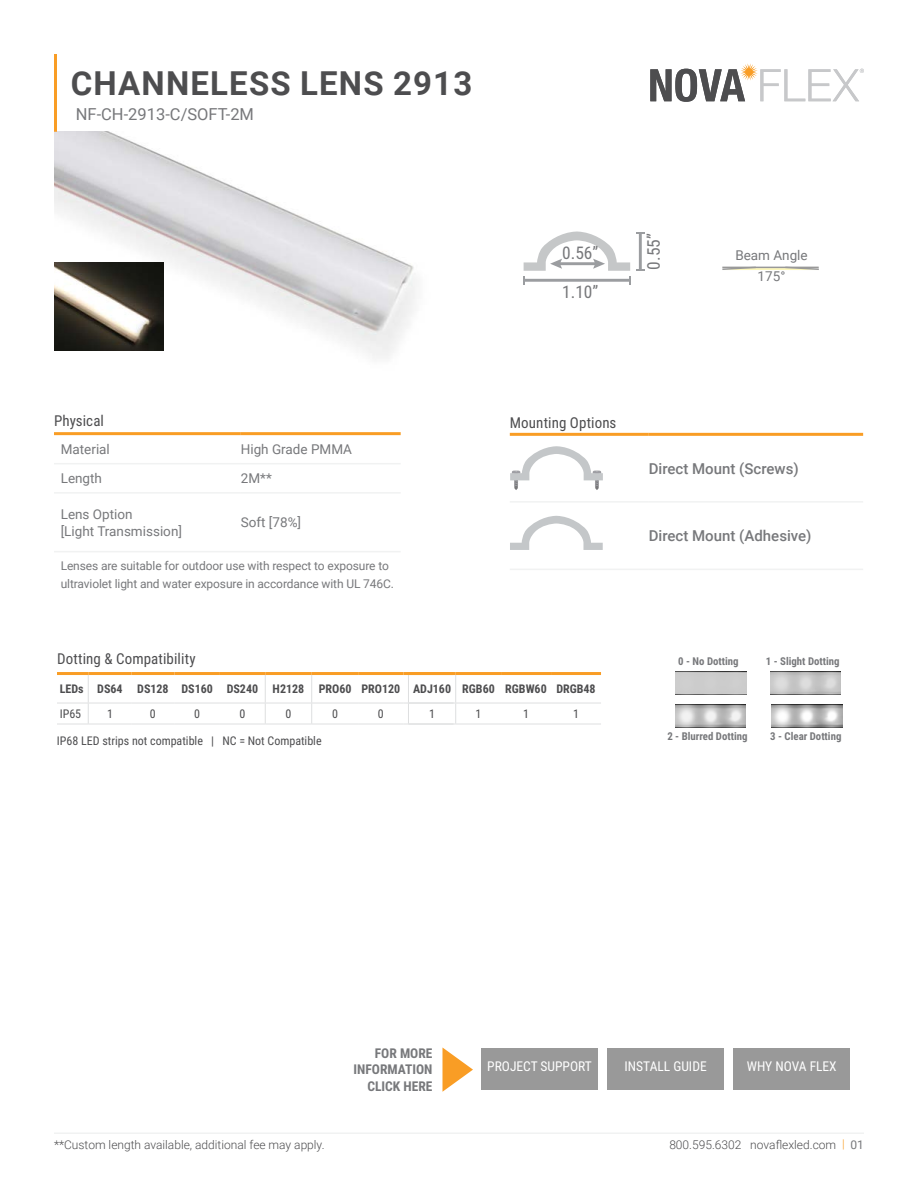
<style>
.page{position:relative;width:918px;height:1188px;background:#fff}
.page>*{position:absolute;margin:0;border:0;box-sizing:border-box;transform-origin:0 0}
.t1{font:700 33px "Roboto";letter-spacing:.035em;color:#4d4d4f}
.t2{font:17.4px "Roboto Condensed";color:#77787b}
.t3{font:16.5px "Roboto";color:#77787b}
.t4{font:15px "Roboto Condensed";letter-spacing:.01em;color:#4d4d4f}
.t5{font:500 15px "Roboto";color:#77787b}
.t6{font:13.5px/16.5px "Roboto";color:#77787b}
.t7{font:13.5px "Roboto Condensed";color:#fff}
.t8{font:700 13.5px/16.5px "Roboto Condensed";color:#77787b;text-align:right}
.t9{font:12px/18px "Roboto";letter-spacing:-.01em;color:#77787b}
.t10{font:300 12px "Roboto";color:#4d4d4f}
.t11{font:700 12px "Roboto Condensed";color:#4d4d4f}
.t12{font:12px "Roboto Condensed";color:#4d4d4f}
.t13{font:700 10.8px "Roboto Condensed";color:#77787b}
.s1{color:#f99d25}
.s2{font-weight:400;color:#77787b}
</style>
<div class="page">
<hr style="left:54px;top:1132px;width:810px;height:2px;background:#f1f2f2">
<svg style="left:524px;top:232px;width:106px;height:53px"></svg>
<hr style="left:639px;top:233px;width:3px;height:37px;background:#9b9da0">
<svg style="left:636px;top:232px;width:9px;height:2px"></svg>
<svg style="left:636px;top:269px;width:9px;height:2px"></svg>
<img style="left:54px;top:132px;width:361px;height:226px">
<svg style="left:650px;top:63px;width:214px;height:39px"></svg>
<hr style="left:54px;top:54px;width:3px;height:78px;background:#f99d25">
<hr style="left:510px;top:433px;width:139px;height:3px;background:#f99d25">
<hr style="left:649px;top:433px;width:214px;height:3px;background:#f99d25">
<hr style="left:510px;top:501px;width:139px;height:2px;background:#f1f2f2">
<hr style="left:649px;top:501px;width:214px;height:2px;background:#f1f2f2">
<hr style="left:510px;top:569px;width:139px;height:1px;background:#f1f2f2">
<hr style="left:649px;top:569px;width:214px;height:1px;background:#f1f2f2">
<svg style="left:510px;top:446px;width:93px;height:44px"></svg>
<svg style="left:722px;top:266px;width:97px;height:4px"></svg>
<svg style="left:510px;top:516px;width:93px;height:34px"></svg>
<img style="left:54px;top:263px;width:110px;height:88px">
<hr style="left:54px;top:463px;width:187px;height:1px;background:#f1f2f2">
<hr style="left:54px;top:492px;width:187px;height:2px;background:#f1f2f2">
<hr style="left:54px;top:551px;width:187px;height:1px;background:#f1f2f2">
<hr style="left:241px;top:463px;width:160px;height:1px;background:#f1f2f2">
<hr style="left:241px;top:492px;width:160px;height:2px;background:#f1f2f2">
<hr style="left:241px;top:551px;width:160px;height:1px;background:#f1f2f2">
<hr style="left:54px;top:432px;width:187px;height:3px;background:#f99d25">
<hr style="left:241px;top:432px;width:160px;height:3px;background:#f99d25">
<hr style="left:57px;top:703px;width:31px;height:1px;background:#dedfe0">
<hr style="left:88px;top:703px;width:43px;height:1px;background:#dedfe0">
<hr style="left:131px;top:703px;width:44px;height:1px;background:#dedfe0">
<hr style="left:175px;top:703px;width:45px;height:1px;background:#dedfe0">
<hr style="left:220px;top:703px;width:45px;height:1px;background:#dedfe0">
<hr style="left:265px;top:703px;width:47px;height:1px;background:#dedfe0">
<hr style="left:312px;top:703px;width:46px;height:1px;background:#dedfe0">
<hr style="left:358px;top:703px;width:46px;height:1px;background:#dedfe0">
<hr style="left:404px;top:703px;width:49px;height:1px;background:#dedfe0">
<hr style="left:408px;top:703px;width:48px;height:1px;background:#dedfe0">
<hr style="left:501px;top:703px;width:50px;height:1px;background:#dedfe0">
<hr style="left:551px;top:703px;width:50px;height:1px;background:#dedfe0">
<hr style="left:57px;top:724px;width:31px;height:1px;background:#dedfe0">
<hr style="left:265px;top:724px;width:47px;height:1px;background:#dedfe0">
<hr style="left:408px;top:724px;width:48px;height:1px;background:#dedfe0">
<hr style="left:501px;top:724px;width:50px;height:1px;background:#dedfe0">
<hr style="left:551px;top:724px;width:50px;height:1px;background:#dedfe0">
<svg style="left:88px;top:675px;width:1px;height:49px"></svg>
<svg style="left:265px;top:675px;width:1px;height:49px"></svg>
<hr style="left:88px;top:724px;width:43px;height:1px;background:#dedfe0">
<hr style="left:131px;top:724px;width:44px;height:1px;background:#dedfe0">
<hr style="left:175px;top:724px;width:45px;height:1px;background:#dedfe0">
<hr style="left:220px;top:724px;width:45px;height:1px;background:#dedfe0">
<hr style="left:404px;top:724px;width:49px;height:1px;background:#dedfe0">
<svg style="left:311px;top:675px;width:1px;height:49px"></svg>
<svg style="left:408px;top:675px;width:1px;height:49px"></svg>
<hr style="left:312px;top:724px;width:46px;height:1px;background:#dedfe0">
<hr style="left:358px;top:724px;width:46px;height:1px;background:#dedfe0">
<hr style="left:456px;top:703px;width:45px;height:1px;background:#dedfe0">
<svg style="left:455px;top:675px;width:1px;height:49px"></svg>
<hr style="left:456px;top:724px;width:45px;height:1px;background:#dedfe0">
<hr style="left:57px;top:672px;width:31px;height:3px;background:#f99d25">
<hr style="left:88px;top:672px;width:43px;height:3px;background:#f99d25">
<hr style="left:131px;top:672px;width:44px;height:3px;background:#f99d25">
<hr style="left:175px;top:672px;width:45px;height:3px;background:#f99d25">
<hr style="left:220px;top:672px;width:45px;height:3px;background:#f99d25">
<hr style="left:265px;top:672px;width:47px;height:3px;background:#f99d25">
<hr style="left:312px;top:672px;width:46px;height:3px;background:#f99d25">
<hr style="left:358px;top:672px;width:46px;height:3px;background:#f99d25">
<hr style="left:404px;top:672px;width:49px;height:3px;background:#f99d25">
<hr style="left:408px;top:672px;width:48px;height:3px;background:#f99d25">
<hr style="left:456px;top:672px;width:45px;height:3px;background:#f99d25">
<hr style="left:501px;top:672px;width:50px;height:3px;background:#f99d25">
<hr style="left:551px;top:672px;width:50px;height:3px;background:#f99d25">
<img style="left:675px;top:671px;width:71px;height:24px">
<img style="left:770px;top:671px;width:71px;height:24px">
<img style="left:675px;top:704px;width:71px;height:24px">
<img style="left:772px;top:704px;width:70px;height:24px">
<div style="left:481px;top:1048px;width:117px;height:42px;background:#999"></div>
<div style="left:607px;top:1048px;width:117px;height:42px;background:#999"></div>
<div style="left:733px;top:1048px;width:117px;height:42px;background:#999"></div>
<svg style="left:442px;top:1047px;width:31px;height:45px"></svg>
<h1 class="t1" style="left:71px;top:64px;width:403px">CHANNELESS LENS 2913</h1>
<h3 class="t3" style="left:76px;top:107px;width:180px">NF-CH-2913-C/SOFT-2M</h3>
<h2 class="t2" style="left:562px;top:242px;width:38px">0.56”</h2>
<h2 class="t2" style="left:562px;top:282px;width:38px">1.10”</h2>
<h2 class="t2" style="left:644px;top:270px;width:38px;rotate:-90deg">0.55”</h2>
<p class="t6" style="left:735px;top:248px;width:74px">Beam Angle</p>
<p class="t6" style="left:758px;top:269px;width:29px">175°</p>
<p class="t4" style="left:54px;top:415px;width:52px">Physical</p>
<p class="t6" style="left:61px;top:441px;width:51px">Material</p>
<p class="t6" style="left:241px;top:441px;width:113px">High Grade PMMA</p>
<p class="t6" style="left:61px;top:471px;width:43px">Length</p>
<p class="t6" style="left:241px;top:471px;width:33px">2M**</p>
<p class="t6" style="left:61px;top:507px;width:123px">Lens Option<br>[Light Transmission]</p>
<p class="t6" style="left:241px;top:515px;width:62px">Soft [78%]</p>
<p class="t9" style="left:61px;top:557px;width:335px">Lenses are suitable for outdoor use with respect to exposure to ultraviolet light and water exposure in accordance with UL 746C.</p>
<p class="t4" style="left:510px;top:417px;width:108px">Mounting Options</p>
<p class="t4" style="left:57px;top:653px;width:140px">Dotting &amp; Compatibility</p>
<p class="t11" style="left:60px;top:684px;width:537px">LEDs DS64 DS128 DS160 DS240 H2128 PRO60 PRO120 ADJ160 RGB60 RGBW60 DRGB48</p>
<p class="t12" style="left:60px;top:709px;width:23px">IP65</p>
<p class="t12" style="left:107px;top:709px;width:7px">1</p>
<p class="t12" style="left:150px;top:709px;width:7px">0</p>
<p class="t12" style="left:194px;top:709px;width:7px">0</p>
<p class="t12" style="left:239px;top:709px;width:7px">0</p>
<p class="t12" style="left:286px;top:709px;width:7px">0</p>
<p class="t12" style="left:332px;top:709px;width:7px">0</p>
<p class="t12" style="left:378px;top:709px;width:7px">0</p>
<p class="t12" style="left:429px;top:709px;width:7px">1</p>
<p class="t12" style="left:476px;top:709px;width:7px">1</p>
<p class="t12" style="left:523px;top:709px;width:7px">1</p>
<p class="t12" style="left:573px;top:709px;width:7px">1</p>
<p class="t12" style="left:57px;top:736px;width:266px">IP68 LED strips not compatible | NC = Not Compatible</p>
<p class="t5" style="left:649px;top:462px;width:151px">Direct Mount (Screws)</p>
<p class="t5" style="left:649px;top:529px;width:164px">Direct Mount (Adhesive)</p>
<p class="t13" style="left:678px;top:657px;width:62px">0 - No Dotting</p>
<p class="t13" style="left:766px;top:657px;width:75px">1 - Slight Dotting</p>
<p class="t13" style="left:667px;top:732px;width:82px">2 - Blurred Dotting</p>
<p class="t13" style="left:770px;top:732px;width:73px">3 - Clear Dotting</p>
<p class="t10" style="left:54px;top:1136px;width:272px">**Custom length available, additional fee may apply.</p>
<p class="t8" style="left:354px;top:1046px;width:81px">FOR MORE<br>INFORMATION<br>CLICK HERE</p>
<p class="t7" style="left:487px;top:1061px;width:106px">PROJECT SUPPORT</p>
<p class="t7" style="left:624px;top:1061px;width:84px">INSTALL GUIDE</p>
<p class="t7" style="left:747px;top:1061px;width:91px">WHY NOVA FLEX</p>
<p class="t10" style="left:669px;top:1136px;width:196px">800.595.6302 novaflexled.com <span class="s1">|</span> <span class="s2">01</span></p>
</div>
